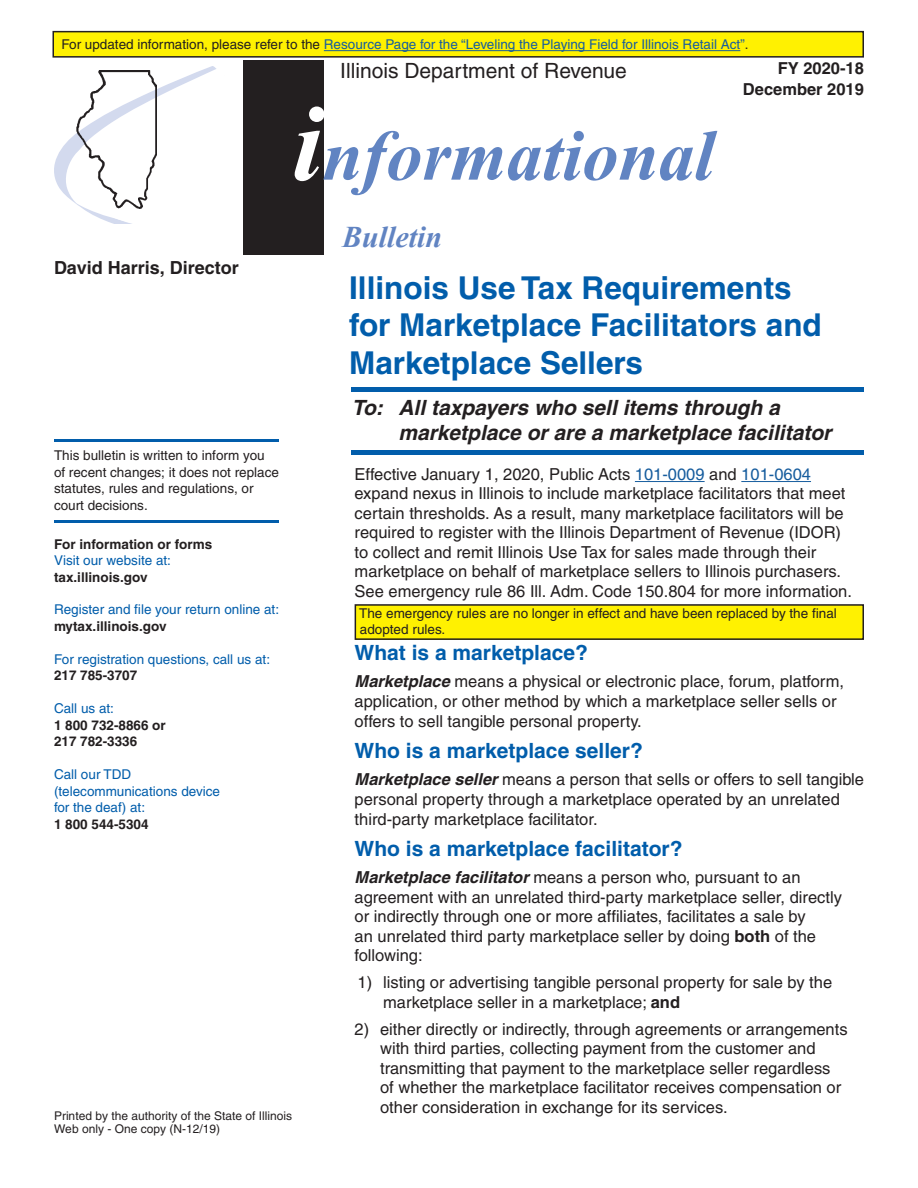
<style>
.page{position:relative;width:918px;height:1188px;background:#fff}
.page>*{position:absolute;margin:0;border:0;box-sizing:border-box;transform-origin:0 0}
.t1{font:italic 700 72px "Times New Roman";color:#6184c2}
.t2{font:700 31.5px/37.8px "Helvetica";color:#015dab}
.t3{font:italic 700 30px "Times New Roman";color:#6184c2}
.t4{font:italic 700 21px/25.2px "Helvetica";color:#231f20}
.t5{font:700 21px "Helvetica";color:#015dab}
.t6{font:21px "Helvetica";color:#231f20}
.t7{font:700 18px "Helvetica";color:#231f20}
.t8{font:16.5px/19.5px "Helvetica";color:#231f20}
.t9{font:700 16.5px/21px "Helvetica";color:#231f20;text-align:right}
.t10{font:13.5px/16.5px "Helvetica";color:#231f20}
.t11{font:13.5px/16.2px "Helvetica";color:#015dab}
.t12{font:13.5px "Helvetica";color:#175d9e}
.t13{font:700 13.5px "Helvetica";color:#231f20}
.t14{font:12px/13.5px "Helvetica";color:#231f20}
.s1{color:#231f20}
.s2{font-size:108px;color:#fff}
.s3{font-weight:700;color:#231f20}
.s4{color:#175d9e}
.s5{font-weight:700;font-style:italic}
.s6{font-weight:700}
</style>
<div class="page">
<div style="left:243px;top:60px;width:81px;height:195px;background:#231f20"></div>
<svg style="left:54px;top:66px;width:162px;height:158px"></svg>
<img style="left:76px;top:70px;width:80px;height:139px">
<hr style="left:54px;top:440px;width:225px;height:2px;background:#015dab">
<svg style="left:54px;top:520px;width:225px;height:3px"></svg>
<hr style="left:351px;top:450px;width:513px;height:4px;background:#015dab">
<hr style="left:351px;top:388px;width:513px;height:4px;background:#015dab">
<div style="left:53px;top:32px;width:810px;height:25px;background:#fff101"></div>
<div style="left:52px;top:31px;width:812px;height:27px;border:2px solid #231f20"></div>
<hr style="left:324px;top:50px;width:416px;height:1px;background:#175d9e">
<hr style="left:635px;top:481px;width:70px;height:1px;background:#175d9e">
<hr style="left:741px;top:481px;width:70px;height:1px;background:#175d9e">
<div style="left:355px;top:605px;width:508px;height:34px;background:#fff101"></div>
<div style="left:355px;top:604px;width:509px;height:36px;border:2px solid #231f20"></div>
<p class="t12" style="left:61px;top:37px;width:689px"><span class="s1">For updated information, please refer to the</span> Resource Page for the “Leveling the Playing Field for Illinois Retail Act”<span class="s1">.</span></p>
<p class="t7" style="left:54px;top:257px;width:186px">David Harris, Director</p>
<p class="t6" style="left:340px;top:58px;width:288px">Illinois Department of Revenue</p>
<p class="t1" style="left:292px;top:105px;width:424px"><span class="s2">i</span>nformational</p>
<p class="t3" style="left:342px;top:216px;width:102px">Bulletin</p>
<p class="t9" style="left:743px;top:58px;width:123px">FY 2020-18<br>December 2019</p>
<p class="t2" style="left:349px;top:268px;width:474px">Illinois Use Tax Requirements for Marketplace Facilitators and<br>Marketplace Sellers</p>
<p class="t4" style="left:398px;top:395px;width:435px;text-indent:-46px">To: All taxpayers who sell items through a marketplace or are a marketplace facilitator</p>
<p class="t10" style="left:54px;top:447px;width:227px">This bulletin is written to inform you of recent changes; it does not replace statutes, rules and regulations, or court decisions.</p>
<p class="t13" style="left:54px;top:536px;width:160px">For information or forms</p>
<p class="t11" style="left:54px;top:552px;width:119px">Visit our website at:</p>
<p class="t13" style="left:54px;top:569px;width:95px">tax.illinois.gov</p>
<p class="t11" style="left:54px;top:601px;width:227px">Register and file your return online at: <span class="s3">mytax.illinois.gov</span></p>
<p class="t11" style="left:54px;top:651px;width:218px">For registration questions, call us at:</p>
<p class="t13" style="left:54px;top:667px;width:85px">217 785-3707</p>
<p class="t11" style="left:54px;top:700px;width:62px">Call us at:</p>
<p class="t13" style="left:54px;top:717px;width:113px">1 800 732-8866 or</p>
<p class="t13" style="left:54px;top:733px;width:85px">217 782-3336</p>
<p class="t11" style="left:54px;top:766px;width:79px">Call our TDD</p>
<p class="t11" style="left:54px;top:783px;width:168px">(telecommunications device</p>
<p class="t11" style="left:54px;top:799px;width:93px">for the deaf) at:</p>
<p class="t13" style="left:54px;top:816px;width:96px">1 800 544-5304</p>
<p class="t14" style="left:54px;top:1109px;width:240px">Printed by the authority of the State of Illinois<br>Web only - One copy (N-12/19)</p>
<p class="t8" style="left:355px;top:464px;width:499px">Effective January 1, 2020, Public Acts <span class="s4">101-0009</span> and <span class="s4">101-0604 </span>expand nexus in Illinois to include marketplace facilitators that meet certain thresholds. As a result, many marketplace facilitators will be required to register with the Illinois Department of Revenue (IDOR) to collect and remit Illinois Use Tax for sales made through their marketplace on behalf of marketplace sellers to Illinois purchasers.<br>See emergency rule 86 Ill. Adm. Code 150.804 for more information.</p>
<p class="t10" style="left:359px;top:605px;width:479px">The emergency rules are no longer in effect and have been replaced by the final</p>
<p class="t10" style="left:360px;top:621px;width:87px">adopted rules.</p>
<p class="t5" style="left:355px;top:640px;width:235px">What is a marketplace?</p>
<p class="t8" style="left:355px;top:672px;width:491px"><span class="s5">Marketplace</span> means a physical or electronic place, forum, platform, application, or other method by which a marketplace seller sells or offers to sell tangible personal property.</p>
<p class="t5" style="left:355px;top:738px;width:290px">Who is a marketplace seller?</p>
<p class="t8" style="left:355px;top:770px;width:511px"><span class="s5">Marketplace seller</span> means a person that sells or offers to sell tangible personal property through a marketplace operated by an unrelated third-party marketplace facilitator.</p>
<p class="t5" style="left:355px;top:836px;width:329px">Who is a marketplace facilitator?</p>
<p class="t8" style="left:355px;top:868px;width:489px"><span class="s5">Marketplace facilitator</span> means a person who, pursuant to an agreement with an unrelated third-party marketplace seller, directly or indirectly through one or more affiliates, facilitates a sale by<br>an unrelated third party marketplace seller by doing <span class="s6">both</span> of the following:</p>
<p class="t8" style="left:383px;top:973px;width:451px;text-indent:-26px">1) listing or advertising tangible personal property for sale by the marketplace seller in a marketplace; <span class="s6">and</span></p>
<p class="t8" style="left:380px;top:1019px;width:469px;text-indent:-26px">2) either directly or indirectly, through agreements or arrangements with third parties, collecting payment from the customer and transmitting that payment to the marketplace seller regardless of whether the marketplace facilitator receives compensation or other consideration in exchange for its services.</p>
</div>
